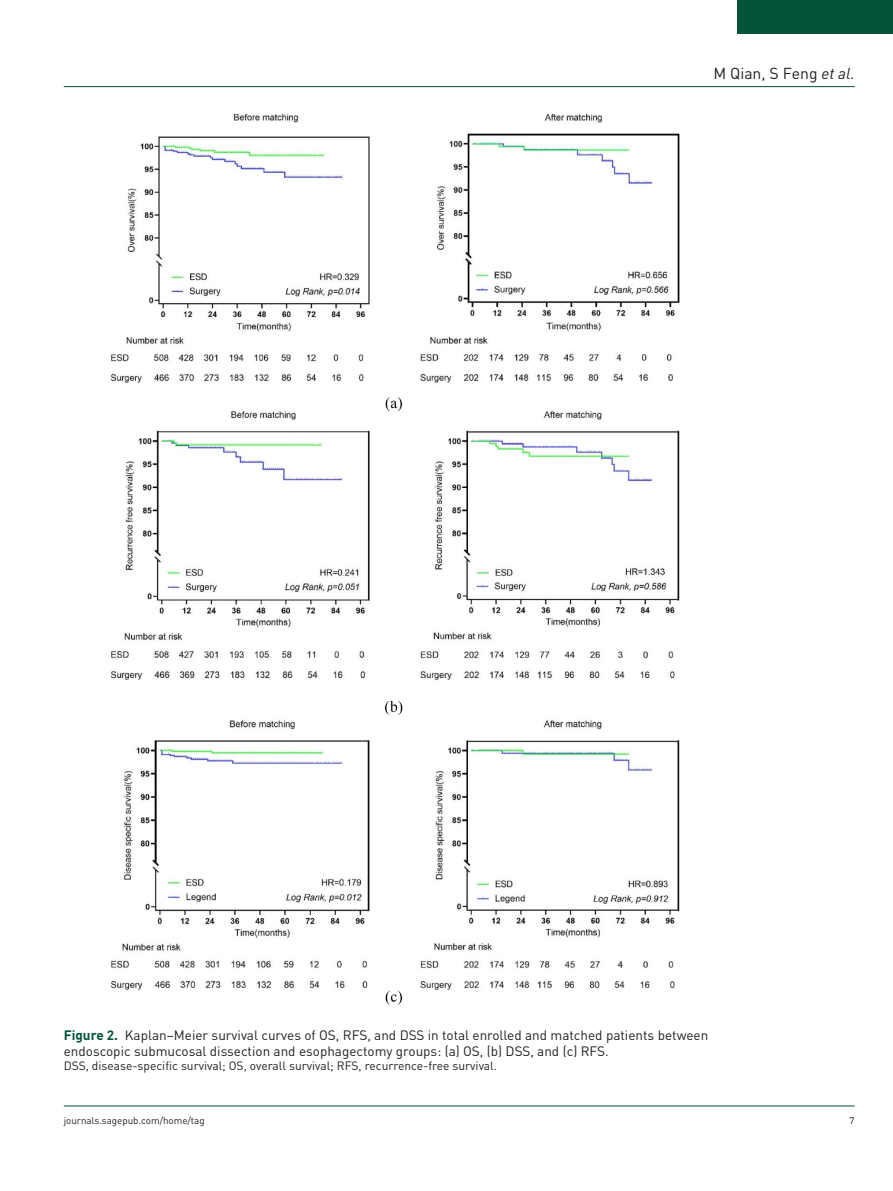
<style>
.page{position:relative;width:893px;height:1191px;background:#fff}
.page>*{position:absolute;margin:0;border:0;box-sizing:border-box;transform-origin:0 0}
.t1{font:15.75px "DIN";color:#231f20}
.t2{font:13.5px/15.8px "DIN";color:#231f20}
.t3{font:12px "DIN";color:#231f20}
.t4{font:9.75px "DIN";color:#231f20}
.s1{font-style:italic}
.s2{font-weight:700;color:#015436}
</style>
<div class="page">
<hr style="left:64px;top:86px;width:791px;height:1px;background:#015436">
<hr style="left:64px;top:1105px;width:791px;height:1px;background:#015436">
<div style="left:738px;top:0;width:155px;height:34px;background:#015436"></div>
<img style="left:111px;top:113px;width:569px;height:892px">
<p class="t1" style="left:713px;top:63px;width:143px">M Qian, S Feng <span class="s1">et al.</span></p>
<p class="t2" style="left:64px;top:1027px;width:646px"><span class="s2">Figure 2.</span> Kaplan–Meier survival curves of OS, RFS, and DSS in total enrolled and matched patients between endoscopic submucosal dissection and esophagectomy groups: (a) OS, (b) DSS, and (c) RFS.</p>
<p class="t3" style="left:64px;top:1058px;width:435px">DSS, disease-specific survival; OS, overall survival; RFS, recurrence-free survival.</p>
<p class="t4" style="left:64px;top:1114px;width:142px">journals.sagepub.com/home/tag</p>
<p class="t4" style="left:850px;top:1114px;width:7px">7</p>
</div>
